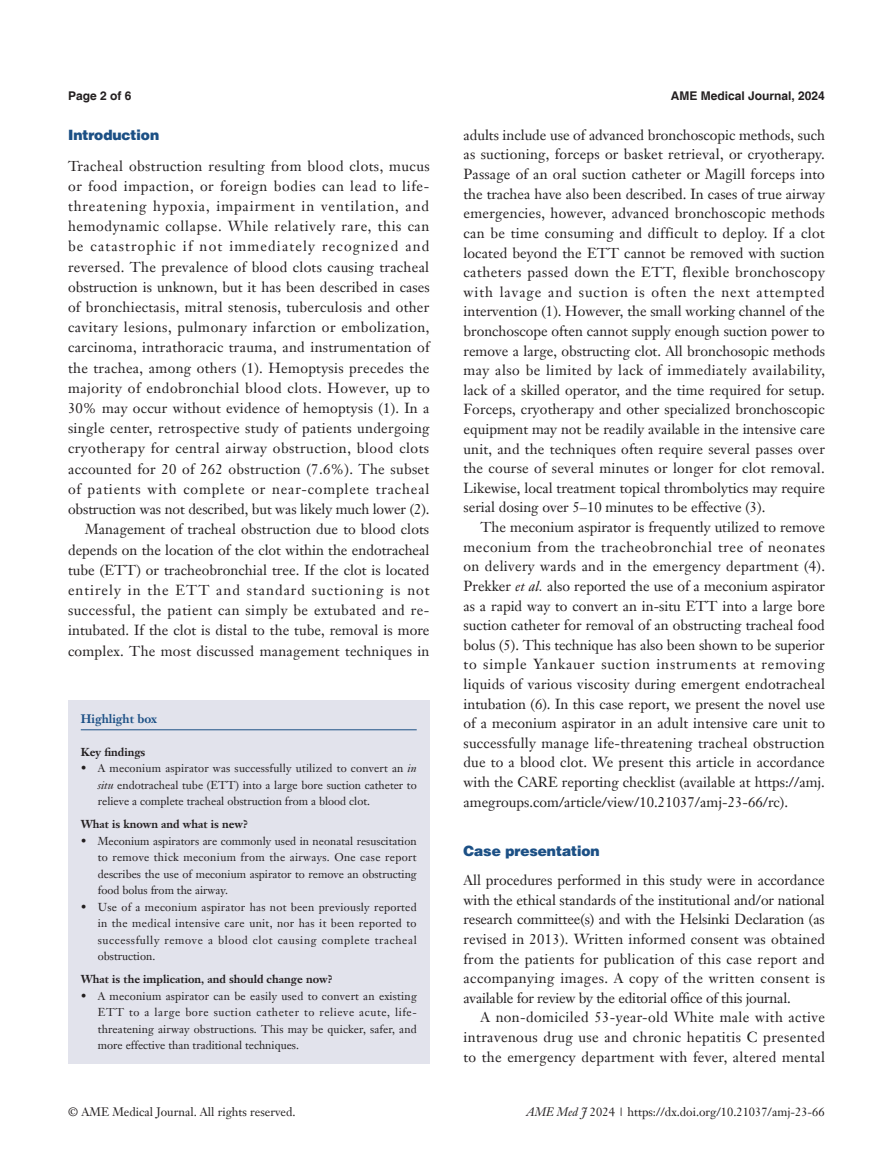
<style>
.page{position:relative;width:893px;height:1170px;background:#fff}
.page>*{position:absolute;margin:0;border:0;box-sizing:border-box;transform-origin:0 0}
.t1{font:14.25px/19.6px "Janson Text LT";color:#231f20;text-align:justify}
._1ji-6_5{font:900 14.25px "Helvetica";color:#1c5085}
._1ji-zhengti{font:900 14.25px "Helvetica";color:#1c5085}
.t2{font:12px "Janson Text LT";color:#231f20}
.t3{font:700 12px "Helvetica";color:#231f20}
.Cite{font:700 12px "Janson Text LT";color:#1c5085}
.box-zhengwen{font:11.25px/16.5px "Janson Text LT";color:#231f20;text-align:justify}
.box-biaoti-1_5mm{font:700 11.25px "Janson Text LT";color:#231f20}
.box-biaoti{font:700 11.25px "Janson Text LT";color:#231f20}
.s1{font-style:italic}
</style>
<div class="page">
<div style="left:68px;top:700px;width:361px;height:363px;background:#e2e3ec"></div>
<hr style="left:81px;top:729px;width:336px;height:1px;background:#1c5085">
<p class="t3" style="left:68px;top:88px;width:65px">Page 2 of 6</p>
<p class="t3" style="left:671px;top:88px;width:156px">AME Medical Journal, 2024</p>
<p class="_1ji-zhengti" style="left:68px;top:126px;width:93px">Introduction</p>
<p class="t1" style="left:68px;top:155px;width:363px;line-height:20.2px">Tracheal obstruction resulting from blood clots, mucus or food impaction, or foreign bodies can lead to life&shy;threatening hypoxia, impairment in ventilation, and hemodynamic collapse. While relatively rare, this can be catastrophic if not immediately recognized and reversed. The prevalence of blood clots causing tracheal obstruction is unknown, but it has been described in cases of bronchiectasis, mitral stenosis, tuberculosis and other cavitary lesions, pulmonary infarction or embolization, carcinoma, intrathoracic trauma, and instrumentation of the trachea, among others (1). Hemoptysis precedes the majority of endobronchial blood clots. However, up to 30% may occur without evidence of hemoptysis (1). In a single center, retrospective study of patients undergoing cryotherapy for central airway obstruction, blood clots accounted for 20 of 262 obstruction (7.6%). The subset of patients with complete or near-complete tracheal obstruction was not described, but was likely much lower (2).</p>
<p class="t1" style="left:68px;top:519px;width:363px;line-height:20.2px;text-indent:17px">Management of tracheal obstruction due to blood clots depends on the location of the clot within the endotracheal tube (ETT) or tracheobronchial tree. If the clot is located entirely in the ETT and standard suctioning is not successful, the patient can simply be extubated and re&shy;intubated. If the clot is distal to the tube, removal is more complex. The most discussed management techniques in</p>
<p class="Cite" style="left:81px;top:711px;width:78px">Highlight box</p>
<p class="box-biaoti" style="left:81px;top:744px;width:66px">Key findings</p>
<p class="box-zhengwen" style="left:98px;top:760px;width:320px;text-indent:-17px">• A meconium aspirator was successfully utilized to convert an <span class="s1">in situ</span> endotracheal tube (ETT) into a large bore suction catheter to relieve a complete tracheal obstruction from a blood clot.</p>
<p class="box-biaoti-1_5mm" style="left:81px;top:817px;width:169px">What is known and what is new?</p>
<p class="box-zhengwen" style="left:98px;top:832px;width:320px;text-indent:-17px">• Meconium aspirators are commonly used in neonatal resuscitation to remove thick meconium from the airways. One case report describes the use of meconium aspirator to remove an obstructing food bolus from the airway.</p>
<p class="box-zhengwen" style="left:98px;top:898px;width:320px;text-indent:-17px">• Use of a meconium aspirator has not been previously reported in the medical intensive care unit, nor has it been reported to successfully remove a blood clot causing complete tracheal obstruction.</p>
<p class="box-biaoti-1_5mm" style="left:81px;top:971px;width:253px">What is the implication, and should change now?</p>
<p class="box-zhengwen" style="left:98px;top:987px;width:321px;text-indent:-17px">• A meconium aspirator can be easily used to convert an existing ETT to a large bore suction catheter to relieve acute, life&shy;threatening airway obstructions. This may be quicker, safer, and more effective than traditional techniques.</p>
<p class="t1" style="left:463px;top:125px;width:363px">adults include use of advanced bronchoscopic methods, such as suctioning, forceps or basket retrieval, or cryotherapy.<br>Passage of an oral suction catheter or Magill forceps into the trachea have also been described. In cases of true airway emergencies, however, advanced bronchoscopic methods can be time consuming and difficult to deploy. If a clot located beyond the ETT cannot be removed with suction catheters passed down the ETT, flexible bronchoscopy with lavage and suction is often the next attempted intervention (1). However, the small working channel of the bronchoscope often cannot supply enough suction power to remove a large, obstructing clot. All bronchosopic methods may also be limited by lack of immediately availability, lack of a skilled operator, and the time required for setup.<br>Forceps, cryotherapy and other specialized bronchoscopic equipment may not be readily available in the intensive care unit, and the techniques often require several passes over the course of several minutes or longer for clot removal.<br>Likewise, local treatment topical thrombolytics may require serial dosing over 5–10 minutes to be effective (3).</p>
<p class="t1" style="left:463px;top:517px;width:363px;text-indent:17px">The meconium aspirator is frequently utilized to remove meconium from the tracheobronchial tree of neonates on delivery wards and in the emergency department (4).<br>Prekker <span class="s1">et al.</span> also reported the use of a meconium aspirator as a rapid way to convert an in-situ ETT into a large bore suction catheter for removal of an obstructing tracheal food bolus (5). This technique has also been shown to be superior to simple Yankauer suction instruments at removing liquids of various viscosity during emergent endotracheal intubation (6). In this case report, we present the novel use of a meconium aspirator in an adult intensive care unit to successfully manage life-threatening tracheal obstruction due to a blood clot. We present this article in accordance with the CARE reporting checklist (available at https://amj. amegroups.com/article/view/10.21037/amj-23-66/rc).</p>
<p class="_1ji-6_5" style="left:463px;top:841px;width:138px">Case presentation</p>
<p class="t1" style="left:463px;top:870px;width:363px">All procedures performed in this study were in accordance with the ethical standards of the institutional and/or national research committee(s) and with the Helsinki Declaration (as revised in 2013). Written informed consent was obtained from the patients for publication of this case report and accompanying images. A copy of the written consent is available for review by the editorial office of this journal.</p>
<p class="t1" style="left:463px;top:1007px;width:363px;text-indent:17px">A non-domiciled 53-year-old White male with active intravenous drug use and chronic hepatitis C presented to the emergency department with fever, altered mental</p>
<p class="t2" style="left:68px;top:1104px;width:229px">© AME Medical Journal. All rights reserved.</p>
<p class="t2" style="left:526px;top:1104px;width:300px"><span class="s1">AME Med J</span> 2024 | https://dx.doi.org/10.21037/amj-23-66</p>
</div>
